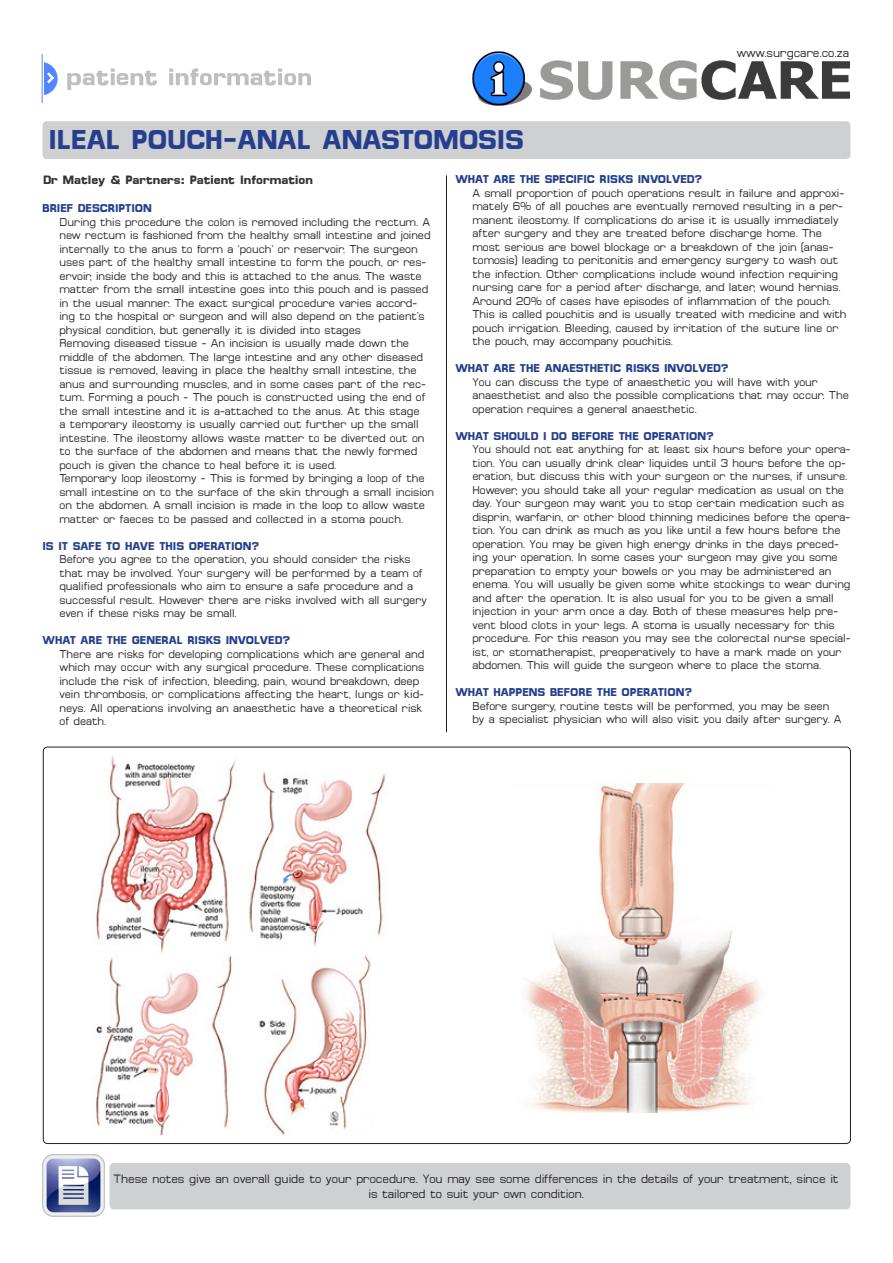
<style>
.page{position:relative;width:893px;height:1263px;background:#fff}
.page>*{position:absolute;margin:0;border:0;box-sizing:border-box;transform-origin:0 0}
.Operation_name{font:700 27px "Minima S Si";color:#253f8e}
.t1{font:12px/14.4px "Minima S Si";color:#231f20;text-align:center}
.t2{font:700 12px "Minima S Si";color:#353435}
.Brochure_text{font:11.25px/13.5px "Minima S Si";color:#231f20}
.Brochure_Header{font:700 11.25px "Minima S Si";color:#253f8e}
</style>
<div class="page">
<img style="left:472px;top:52px;width:377px;height:54px">
<div style="left:109px;top:1163px;width:741px;height:46px;background:#cfd0d2;border-radius:4px"></div>
<div style="left:43px;top:121px;width:807px;height:38px;background:#cfd0d2;border-radius:4px"></div>
<img style="left:43px;top:1155px;width:61px;height:61px">
<hr style="left:446px;top:175px;width:1px;height:557px;background:#231f20">
<img style="left:41px;top:54px;width:270px;height:48px">
<img style="left:524px;top:783px;width:238px;height:329px">
<img style="left:95px;top:755px;width:291px;height:381px">
<p class="t1" style="left:737px;top:46px;width:114px">www.surgcare.co.za</p>
<p class="Operation_name" style="left:48px;top:124px;width:477px">ILEAL POUCH-ANAL ANASTOMOSIS</p>
<p class="Brochure_Header" style="left:455px;top:173px;width:248px">WHAT ARE THE SPECIFIC RISKS INVOLVED?</p>
<p class="Brochure_text" style="left:472px;top:186px;width:376px">A small proportion of pouch operations result in failure and approxi&shy;mately 6% of all pouches are eventually removed resulting in a per&shy;manent ileostomy. If complications do arise it is usually immediately after surgery and they are treated before discharge home. The most serious are bowel blockage or a breakdown of the join (anas&shy;tomosis) leading to peritonitis and emergency surgery to wash out the infection. Other complications include wound infection requiring nursing care for a period after discharge, and later, wound hernias.<br>Around 20% of cases have episodes of inflammation of the pouch.<br>This is called pouchitis and is usually treated with medicine and with pouch irrigation. Bleeding, caused by irritation of the suture line or the pouch, may accompany pouchitis.</p>
<p class="Brochure_Header" style="left:455px;top:362px;width:275px">WHAT ARE THE ANAESTHETIC RISKS INVOLVED?</p>
<p class="Brochure_text" style="left:472px;top:375px;width:378px">You can discuss the type of anaesthetic you will have with your anaesthetist and also the possible complications that may occur. The operation requires a general anaesthetic.</p>
<p class="Brochure_Header" style="left:455px;top:429px;width:260px">WHAT SHOULD I DO BEFORE THE OPERATION?</p>
<p class="Brochure_text" style="left:472px;top:443px;width:380px">You should not eat anything for at least six hours before your opera&shy;tion. You can usually drink clear liquides until 3 hours before the op&shy;eration, but discuss this with your surgeon or the nurses, if unsure.<br>However, you should take all your regular medication as usual on the day. Your surgeon may want you to stop certain medication such as disprin, warfarin, or other blood thinning medicines before the opera&shy;tion. You can drink as much as you like until a few hours before the operation. You may be given high energy drinks in the days preced&shy;ing your operation. In some cases your surgeon may give you some preparation to empty your bowels or you may be administered an enema. You will usually be given some white stockings to wear during and after the operation. It is also usual for you to be given a small injection in your arm once a day. Both of these measures help pre&shy;vent blood clots in your legs. A stoma is usually necessary for this procedure. For this reason you may see the colorectal nurse special&shy;ist, or stomatherapist, preoperatively to have a mark made on your abdomen. This will guide the surgeon where to place the stoma.</p>
<p class="Brochure_Header" style="left:455px;top:686px;width:238px">WHAT HAPPENS BEFORE THE OPERATION?</p>
<p class="Brochure_text" style="left:472px;top:699px;width:370px">Before surgery, routine tests will be performed, you may be seen by a specialist physician who will also visit you daily after surgery. A</p>
<p class="t2" style="left:43px;top:173px;width:271px">Dr Matley &amp; Partners: Patient Information</p>
<p class="Brochure_Header" style="left:43px;top:202px;width:111px">BRIEF DESCRIPTION</p>
<p class="Brochure_text" style="left:60px;top:215px;width:373px">During this procedure the colon is removed including the rectum. A new rectum is fashioned from the healthy small intestine and joined internally to the anus to form a ‘pouch’ or reservoir. The surgeon uses part of the healthy small intestine to form the pouch, or res&shy;ervoir, inside the body and this is attached to the anus. The waste matter from the small intestine goes into this pouch and is passed in the usual manner. The exact surgical procedure varies accord&shy;ing to the hospital or surgeon and will also depend on the patient’s physical condition, but generally it is divided into stages</p>
<p class="Brochure_text" style="left:60px;top:337px;width:368px">Removing diseased tissue - An incision is usually made down the middle of the abdomen. The large intestine and any other diseased tissue is removed, leaving in place the healthy small intestine, the anus and surrounding muscles, and in some cases part of the rec&shy;tum. Forming a pouch - The pouch is constructed using the end of the small intestine and it is a-attached to the anus. At this stage a temporary ileostomy is usually carried out further up the small intestine. The ileostomy allows waste matter to be diverted out on to the surface of the abdomen and means that the newly formed pouch is given the chance to heal before it is used.</p>
<p class="Brochure_text" style="left:60px;top:472px;width:376px">Temporary loop ileostomy - This is formed by bringing a loop of the small intestine on to the surface of the skin through a small incision on the abdomen. A small incision is made in the loop to allow waste matter or faeces to be passed and collected in a stoma pouch.</p>
<p class="Brochure_Header" style="left:43px;top:539px;width:218px">IS IT SAFE TO HAVE THIS OPERATION?</p>
<p class="Brochure_text" style="left:60px;top:553px;width:369px">Before you agree to the operation, you should consider the risks that may be involved. Your surgery will be performed by a team of qualified professionals who aim to ensure a safe procedure and a successful result. However there are risks involved with all surgery even if these risks may be small.</p>
<p class="Brochure_Header" style="left:43px;top:634px;width:249px">WHAT ARE THE GENERAL RISKS INVOLVED?</p>
<p class="Brochure_text" style="left:60px;top:647px;width:366px">There are risks for developing complications which are general and which may occur with any surgical procedure. These complications include the risk of infection, bleeding, pain, wound breakdown, deep vein thrombosis, or complications affecting the heart, lungs or kid&shy;neys. All operations involving an anaesthetic have a theoretical risk of death.</p>
<p class="t1" style="left:114px;top:1172px;width:727px">These notes give an overall guide to your procedure. You may see some differences in the details of your treatment, since it is tailored to suit your own condition.</p>
</div>
